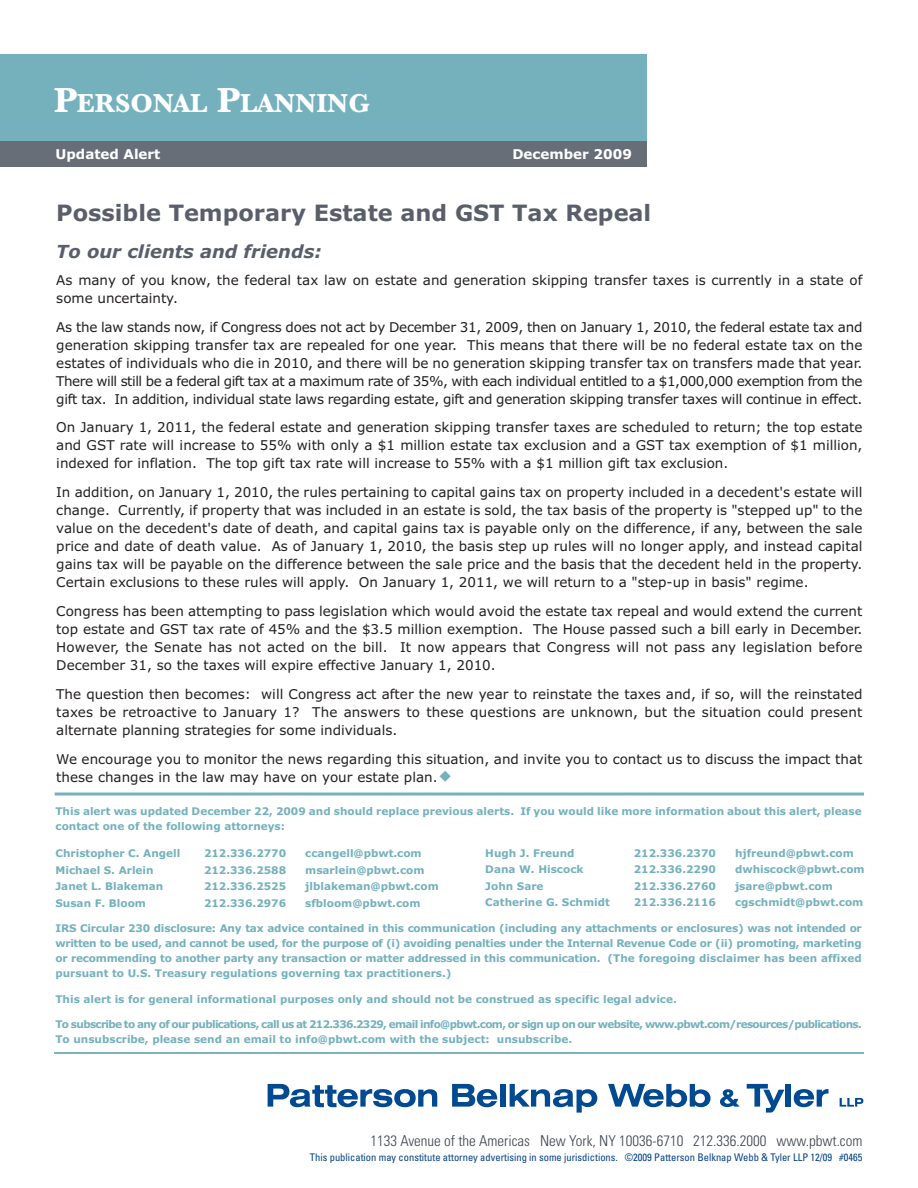
<style>
.page{position:relative;width:918px;height:1188px;background:#fff}
.page>*{position:absolute;margin:0;border:0;box-sizing:border-box;transform-origin:0 0}
.t1{font:700 27px "Baskerville";color:#fff}
.t2{font:700 22.5px "Verdana";color:#595f6a}
.t3{font:italic 700 18px "Verdana";color:#595f6a}
.t4{font:300 condensed 15px "Univers";color:#3e444f}
.t5{font:13.5px/18px "Verdana";color:#231f20;text-align:justify}
.t6{font:700 13.5px "Verdana";color:#fff}
.t7{font:700 10.5px/15px "Verdana";color:#74b1bd}
.t8{font:700 10.5px/15px "Verdana";letter-spacing:-.065em;color:#74b1bd}
.t9{font:condensed 10.5px "Univers";color:#054286}
.s1{font-size:36px}
</style>
<div class="page">
<hr style="left:55px;top:793px;width:809px;height:3px;background:#74b1bd">
<div style="left:0;top:140px;width:647px;height:27px;background:#686e78"></div>
<div style="left:0;top:54px;width:647px;height:86px;background:#74b1bd"></div>
<svg style="left:268px;top:1084px;width:169px;height:23px"></svg>
<svg style="left:452px;top:1084px;width:45px;height:23px"></svg>
<div style="left:500px;top:1084px;width:5px;height:23px;background:#014991"></div>
<svg style="left:510px;top:1084px;width:87px;height:29px"></svg>
<svg style="left:608px;top:1084px;width:103px;height:23px"></svg>
<svg style="left:720px;top:1089px;width:20px;height:18px"></svg>
<svg style="left:747px;top:1084px;width:37px;height:29px"></svg>
<div style="left:786px;top:1084px;width:5px;height:23px;background:#014991"></div>
<svg style="left:794px;top:1089px;width:34px;height:18px"></svg>
<svg style="left:840px;top:1098px;width:23px;height:9px"></svg>
<hr style="left:54px;top:1052px;width:810px;height:2px;background:#74b1bd">
<h1 class="t1" style="left:54px;top:94px;width:317px"><span class="s1">P</span>ERSONAL <span class="s1">P</span>LANNING</h1>
<p class="t6" style="left:56px;top:146px;width:106px">Updated Alert</p>
<p class="t6" style="left:512px;top:146px;width:121px">December 2009</p>
<h2 class="t2" style="left:56px;top:200px;width:597px">Possible Temporary Estate and GST Tax Repeal</h2>
<h3 class="t3" style="left:56px;top:241px;width:267px">To our clients and friends:</h3>
<p class="t5" style="left:56px;top:271px;width:808px">As many of you know, the federal tax law on estate and generation skipping transfer taxes is currently in a state of some uncertainty.</p>
<p class="t5" style="left:56px;top:318px;width:808px">As the law stands now, if Congress does not act by December 31, 2009, then on January 1, 2010, the federal estate tax and generation skipping transfer tax are repealed for one year. This means that there will be no federal estate tax on the estates of individuals who die in 2010, and there will be no generation skipping transfer tax on transfers made that year.<br>There will still be a federal gift tax at a maximum rate of 35%, with each individual entitled to a $1,000,000 exemption from the gift tax. In addition, individual state laws regarding estate, gift and generation skipping transfer taxes will continue in effect.</p>
<p class="t5" style="left:56px;top:419px;width:808px">On January 1, 2011, the federal estate and generation skipping transfer taxes are scheduled to return; the top estate and GST rate will increase to 55% with only a $1 million estate tax exclusion and a GST tax exemption of $1 million, indexed for inflation. The top gift tax rate will increase to 55% with a $1 million gift tax exclusion.</p>
<p class="t5" style="left:56px;top:483px;width:808px">In addition, on January 1, 2010, the rules pertaining to capital gains tax on property included in a decedent's estate will change. Currently, if property that was included in an estate is sold, the tax basis of the property is "stepped up" to the value on the decedent's date of death, and capital gains tax is payable only on the difference, if any, between the sale price and date of death value. As of January 1, 2010, the basis step up rules will no longer apply, and instead capital gains tax will be payable on the difference between the sale price and the basis that the decedent held in the property.<br>Certain exclusions to these rules will apply. On January 1, 2011, we will return to a "step-up in basis" regime.</p>
<p class="t5" style="left:56px;top:602px;width:808px">Congress has been attempting to pass legislation which would avoid the estate tax repeal and would extend the current top estate and GST tax rate of 45% and the $3.5 million exemption. The House passed such a bill early in December.<br>However, the Senate has not acted on the bill. It now appears that Congress will not pass any legislation before December 31, so the taxes will expire effective January 1, 2010.</p>
<p class="t5" style="left:56px;top:685px;width:808px">The question then becomes: will Congress act after the new year to reinstate the taxes and, if so, will the reinstated taxes be retroactive to January 1? The answers to these questions are unknown, but the situation could present alternate planning strategies for some individuals.</p>
<p class="t5" style="left:56px;top:750px;width:808px">We encourage you to monitor the news regarding this situation, and invite you to contact us to discuss the impact that these changes in the law may have on your estate plan.</p>
<p class="t7" style="left:55px;top:804px;width:808px">This alert was updated December 22, 2009 and should replace previous alerts. If you would like more information about this alert, please contact one of the following attorneys:</p>
<p class="t7" style="left:56px;top:846px;width:126px">Christopher C. Angell</p>
<p class="t7" style="left:204px;top:846px;width:84px">212.336.2770</p>
<p class="t7" style="left:305px;top:846px;width:118px">ccangell@pbwt.com</p>
<p class="t7" style="left:56px;top:862px;width:100px">Michael S. Arlein</p>
<p class="t7" style="left:204px;top:862px;width:84px">212.336.2588</p>
<p class="t7" style="left:305px;top:862px;width:121px">msarlein@pbwt.com</p>
<p class="t7" style="left:56px;top:879px;width:109px">Janet L. Blakeman</p>
<p class="t7" style="left:204px;top:879px;width:84px">212.336.2525</p>
<p class="t7" style="left:305px;top:879px;width:135px">jlblakeman@pbwt.com</p>
<p class="t7" style="left:56px;top:895px;width:92px">Susan F. Bloom</p>
<p class="t7" style="left:204px;top:895px;width:84px">212.336.2976</p>
<p class="t7" style="left:305px;top:895px;width:117px">sfbloom@pbwt.com</p>
<p class="t7" style="left:55px;top:921px;width:808px;text-align:justify">IRS Circular 230 disclosure: Any tax advice contained in this communication (including any attachments or enclosures) was not intended or written to be used, and cannot be used, for the purpose of (i) avoiding penalties under the Internal Revenue Code or (ii) promoting, marketing or recommending to another party any transaction or matter addressed in this communication. (The foregoing disclaimer has been affixed pursuant to U.S. Treasury regulations governing tax practitioners.)</p>
<p class="t7" style="left:56px;top:991px;width:623px">This alert is for general informational purposes only and should not be construed as specific legal advice.</p>
<p class="t8" style="left:56px;top:1017px;width:808px">To subscribe to any of our publications, call us at 212.336.2329, email info@pbwt.com, or sign up on our website, www.pbwt.com/resources/publications.<br>To unsubscribe, please send an email to info@pbwt.com with the subject: unsubscribe.</p>
<p class="t7" style="left:485px;top:846px;width:91px">Hugh J. Freund</p>
<p class="t7" style="left:634px;top:846px;width:84px">212.336.2370</p>
<p class="t7" style="left:735px;top:846px;width:120px">hjfreund@pbwt.com</p>
<p class="t7" style="left:485px;top:862px;width:100px">Dana W. Hiscock</p>
<p class="t7" style="left:634px;top:862px;width:84px">212.336.2290</p>
<p class="t7" style="left:735px;top:862px;width:131px">dwhiscock@pbwt.com</p>
<p class="t7" style="left:485px;top:879px;width:60px">John Sare</p>
<p class="t7" style="left:634px;top:879px;width:84px">212.336.2760</p>
<p class="t7" style="left:735px;top:879px;width:99px">jsare@pbwt.com</p>
<p class="t7" style="left:485px;top:895px;width:126px">Catherine G. Schmidt</p>
<p class="t7" style="left:634px;top:895px;width:84px">212.336.2116</p>
<p class="t7" style="left:735px;top:895px;width:130px">cgschmidt@pbwt.com</p>
<p class="t4" style="left:370px;top:1135px;width:494px">1133 Avenue of the Americas New York, NY 10036-6710 212.336.2000 www.pbwt.com</p>
<p class="t9" style="left:310px;top:1153px;width:554px">This publication may constitute attorney advertising in some jurisdictions. ©2009 Patterson Belknap Webb &amp; Tyler LLP 12/09 #0465</p>
</div>
